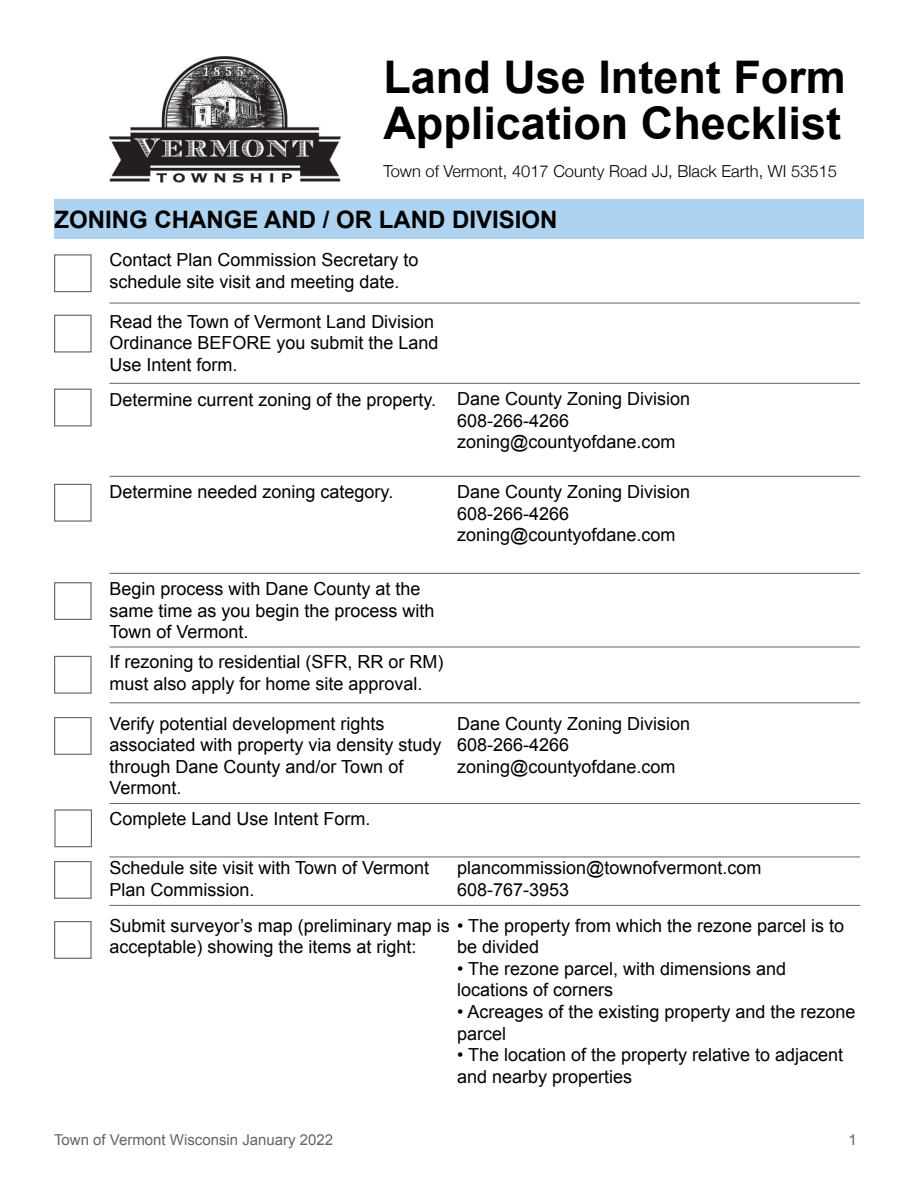
<style>
.page{position:relative;width:918px;height:1188px;background:#fff}
.page>*{position:absolute;margin:0;border:0;box-sizing:border-box;transform-origin:0 0}
.t1{font:700 45px/46.2px "Arial";color:#000}
.t2{font:700 24px "Arial";color:#000}
.t3{font:18px/21.6px "Arial";color:#000}
.t4{font:300 16.5px "Helvetica Neue";color:#000}
.t5{font:15px "Arial";color:#636466}
</style>
<div class="page">
<div style="left:54px;top:200px;width:810px;height:39px;background:#add3f0"></div>
<img style="left:110px;top:56px;width:230px;height:126px">
<hr style="left:110px;top:303px;width:750px;height:1px;background:#636466">
<hr style="left:110px;top:383px;width:750px;height:1px;background:#636466">
<hr style="left:110px;top:476px;width:750px;height:1px;background:#636466">
<hr style="left:110px;top:573px;width:750px;height:1px;background:#636466">
<hr style="left:110px;top:647px;width:750px;height:1px;background:#636466">
<hr style="left:110px;top:703px;width:750px;height:1px;background:#636466">
<hr style="left:110px;top:803px;width:750px;height:1px;background:#636466">
<hr style="left:110px;top:857px;width:750px;height:1px;background:#636466">
<hr style="left:110px;top:905px;width:750px;height:1px;background:#636466">
<div style="left:54px;top:254px;width:38px;height:38px;border:1px solid #6b6c6f"></div>
<div style="left:54px;top:315px;width:38px;height:38px;border:1px solid #6b6c6f"></div>
<div style="left:54px;top:389px;width:38px;height:37px;border:1px solid #6b6c6f"></div>
<div style="left:54px;top:484px;width:38px;height:38px;border:1px solid #6b6c6f"></div>
<div style="left:54px;top:582px;width:38px;height:38px;border:1px solid #6b6c6f"></div>
<div style="left:54px;top:656px;width:38px;height:38px;border:1px solid #6b6c6f"></div>
<div style="left:54px;top:717px;width:38px;height:38px;border:1px solid #6b6c6f"></div>
<div style="left:54px;top:809px;width:38px;height:38px;border:1px solid #6b6c6f"></div>
<div style="left:54px;top:861px;width:38px;height:38px;border:1px solid #6b6c6f"></div>
<div style="left:54px;top:921px;width:38px;height:38px;border:1px solid #6b6c6f"></div>
<h1 class="t1" style="left:383px;top:55px;width:464px">Land Use Intent Form<br>Application Checklist</h1>
<p class="t4" style="left:383px;top:158px;width:455px">Town of Vermont, 4017 County Road JJ, Black Earth, WI 53515</p>
<h2 class="t2" style="left:54px;top:204px;width:505px">ZONING CHANGE AND / OR LAND DIVISION</h2>
<p class="t3" style="left:110px;top:250px;width:311px">Contact Plan Commission Secretary to schedule site visit and meeting date.</p>
<p class="t3" style="left:110px;top:311px;width:331px">Read the Town of Vermont Land Division<br>Ordinance BEFORE you submit the Land<br>Use Intent form.</p>
<p class="t3" style="left:110px;top:389px;width:328px">Determine current zoning of the property.</p>
<p class="t3" style="left:457px;top:388px;width:235px">Dane County Zoning Division<br>608-266-4266 zoning@countyofdane.com</p>
<p class="t3" style="left:457px;top:481px;width:235px">Dane County Zoning Division<br>608-266-4266 zoning@countyofdane.com</p>
<p class="t3" style="left:110px;top:481px;width:285px">Determine needed zoning category.</p>
<p class="t3" style="left:110px;top:578px;width:327px">Begin process with Dane County at the same time as you begin the process with<br>Town of Vermont.</p>
<p class="t3" style="left:110px;top:651px;width:336px">If rezoning to residential (SFR, RR or RM) must also apply for home site approval.</p>
<p class="t3" style="left:110px;top:713px;width:334px">Verify potential development rights associated with property via density study through Dane County and/or Town of<br>Vermont.</p>
<p class="t3" style="left:110px;top:808px;width:263px">Complete Land Use Intent Form.</p>
<p class="t3" style="left:110px;top:857px;width:321px">Schedule site visit with Town of Vermont<br>Plan Commission.</p>
<p class="t3" style="left:110px;top:915px;width:736px">Submit surveyor’s map (preliminary map is • The property from which the rezone parcel is to acceptable) showing the items at right:</p>
<p class="t3" style="left:457px;top:713px;width:235px">Dane County Zoning Division<br>608-266-4266 zoning@countyofdane.com</p>
<p class="t3" style="left:457px;top:857px;width:306px">plancommission@townofvermont.com<br>608-767-3953</p>
<p class="t3" style="left:457px;top:936px;width:84px">be divided</p>
<p class="t3" style="left:457px;top:958px;width:331px">• The rezone parcel, with dimensions and locations of corners</p>
<p class="t3" style="left:457px;top:1001px;width:400px">• Acreages of the existing property and the rezone parcel</p>
<p class="t3" style="left:457px;top:1044px;width:388px">• The location of the property relative to adjacent and nearby properties</p>
<p class="t5" style="left:54px;top:1130px;width:281px">Town of Vermont Wisconsin January 2022</p>
<p class="t5" style="left:848px;top:1130px;width:10px">1</p>
</div>
